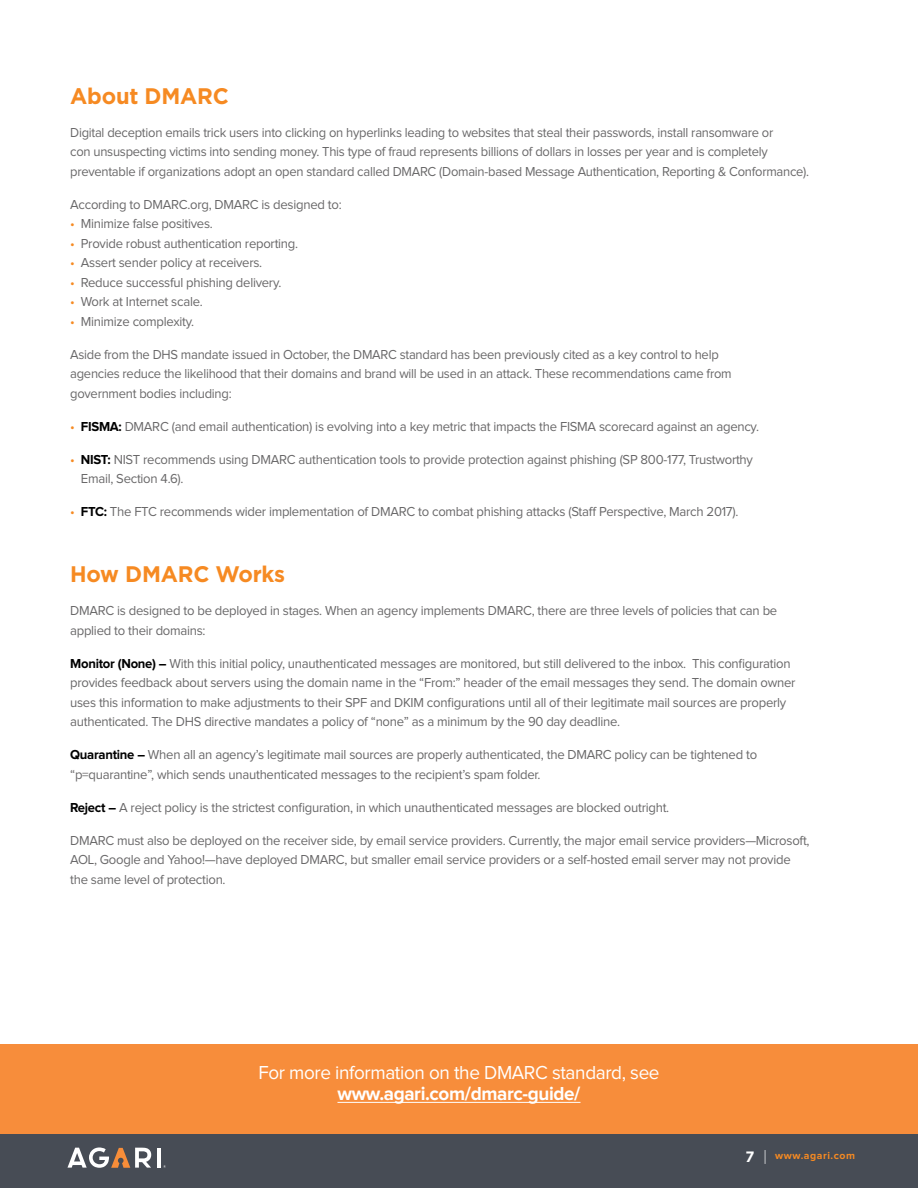
<style>
.page{position:relative;width:918px;height:1188px;background:#fff}
.page>*{position:absolute;margin:0;border:0;box-sizing:border-box;transform-origin:0 0}
.t1{font:700 22.5px "Gotham";letter-spacing:-.01em;color:#f68a22}
.t2{font:19.5px "Proxima Nova";letter-spacing:-.02em;color:#fff}
.t3{font:700 19.5px "Proxima Nova";letter-spacing:-.02em;color:#fff}
.t4{font:700 15px "Gotham";color:#fff}
.t5{font:13.5px/19.5px "Proxima Nova";letter-spacing:-.02em;color:#696869}
.t6{font:13.5px/19.5px "Proxima Nova";letter-spacing:-.02em;color:#696869;scale:.96 1}
.t7{font:700 10.5px "Proxima Nova";letter-spacing:.05em;color:#f68a22}
.s1{color:#f68a22}
.s2{font-weight:700;color:#000}
.s3{font-weight:300}
</style>
<div class="page">
<div style="left:0;top:1134px;width:918px;height:54px;background:#474c55"></div>
<hr style="left:157px;top:1148px;width:4px;height:20px;background:#fff">
<svg style="left:67px;top:1148px;width:85px;height:20px"></svg>
<div style="left:0;top:1044px;width:918px;height:90px;background:#f78d3b"></div>
<hr style="left:337px;top:1102px;width:244px;height:1px;background:#fff">
<h1 class="t1" style="left:70px;top:81px;width:160px">About DMARC</h1>
<p class="t6" style="left:70px;top:123px;width:771px">Digital deception emails trick users into clicking on hyperlinks leading to websites that steal their passwords, install ransomware or<br>con unsuspecting victims into sending money. This type of fraud represents billions of dollars in losses per year and is completely preventable if organizations adopt an open standard called DMARC (Domain-based Message Authentication, Reporting &amp; Conformance).</p>
<p class="t5" style="left:70px;top:195px;width:273px">According to DMARC.org, DMARC is designed to:</p>
<p class="t5" style="left:70px;top:215px;width:144px"><span class="s1">•</span> Minimize false positives.</p>
<p class="t5" style="left:70px;top:234px;width:230px"><span class="s1">•</span> Provide robust authentication reporting.</p>
<p class="t5" style="left:70px;top:254px;width:194px"><span class="s1">•</span> Assert sender policy at receivers.</p>
<p class="t5" style="left:70px;top:273px;width:213px"><span class="s1">•</span> Reduce successful phishing delivery.</p>
<p class="t5" style="left:70px;top:293px;width:134px"><span class="s1">•</span> Work at Internet scale.</p>
<p class="t5" style="left:70px;top:312px;width:126px"><span class="s1">•</span> Minimize complexity.</p>
<p class="t6" style="left:70px;top:345px;width:691px">Aside from the DHS mandate issued in October, the DMARC standard has been previously cited as a key control to help agencies reduce the likelihood that their domains and brand will be used in an attack. These recommendations came from government bodies including:</p>
<p class="t5" style="left:70px;top:417px;width:690px"><span class="s1">•</span> <span class="s2">FISMA:</span> DMARC (and email authentication) is evolving into a key metric that impacts the FISMA scorecard against an agency.</p>
<p class="t5" style="left:81px;top:450px;width:674px;text-indent:-11px"><span class="s1">•</span> <span class="s2">NIST:</span> NIST recommends using DMARC authentication tools to provide protection against phishing (SP 800-177, Trustworthy<br>Email, Section 4.6).</p>
<p class="t5" style="left:70px;top:503px;width:670px"><span class="s1">•</span> <span class="s2">FTC:</span> The FTC recommends wider implementation of DMARC to combat phishing attacks (Staff Perspective, March 2017).</p>
<h1 class="t1" style="left:70px;top:560px;width:217px">How DMARC Works</h1>
<p class="t5" style="left:70px;top:602px;width:709px">DMARC is designed to be deployed in stages. When an agency implements DMARC, there are three levels of policies that can be applied to their domains:</p>
<p class="t5" style="left:70px;top:654px;width:727px"><span class="s2">Monitor (None) –</span> With this initial policy, unauthenticated messages are monitored, but still delivered to the inbox. This configuration provides feedback about servers using the domain name in the “From:” header of the email messages they send. The domain owner uses this information to make adjustments to their SPF and DKIM configurations until all of their legitimate mail sources are properly authenticated. The DHS directive mandates a policy of “none” as a minimum by the 90 day deadline.</p>
<p class="t5" style="left:70px;top:746px;width:689px"><span class="s2">Quarantine –</span> When all an agency’s legitimate mail sources are properly authenticated, the DMARC policy can be tightened to “p=quarantine”, which sends unauthenticated messages to the recipient’s spam folder.</p>
<p class="t5" style="left:70px;top:798px;width:601px"><span class="s2">Reject –</span> A reject policy is the strictest configuration, in which unauthenticated messages are blocked outright.</p>
<p class="t5" style="left:70px;top:831px;width:741px">DMARC must also be deployed on the receiver side, by email service providers. Currently, the major email service providers—Microsoft,<br>AOL, Google and Yahoo!—have deployed DMARC, but smaller email service providers or a self-hosted email server may not provide the same level of protection.</p>
<h2 class="t2" style="left:258px;top:1063px;width:403px">For more information on the DMARC standard, see</h2>
<h2 class="t3" style="left:337px;top:1084px;width:245px">www.agari.com/dmarc-guide/</h2>
<p class="t4" style="left:745px;top:1146px;width:23px">7 <span class="s3">|</span></p>
<p class="t7" style="left:775px;top:1151px;width:81px">www.agari.com</p>
</div>
